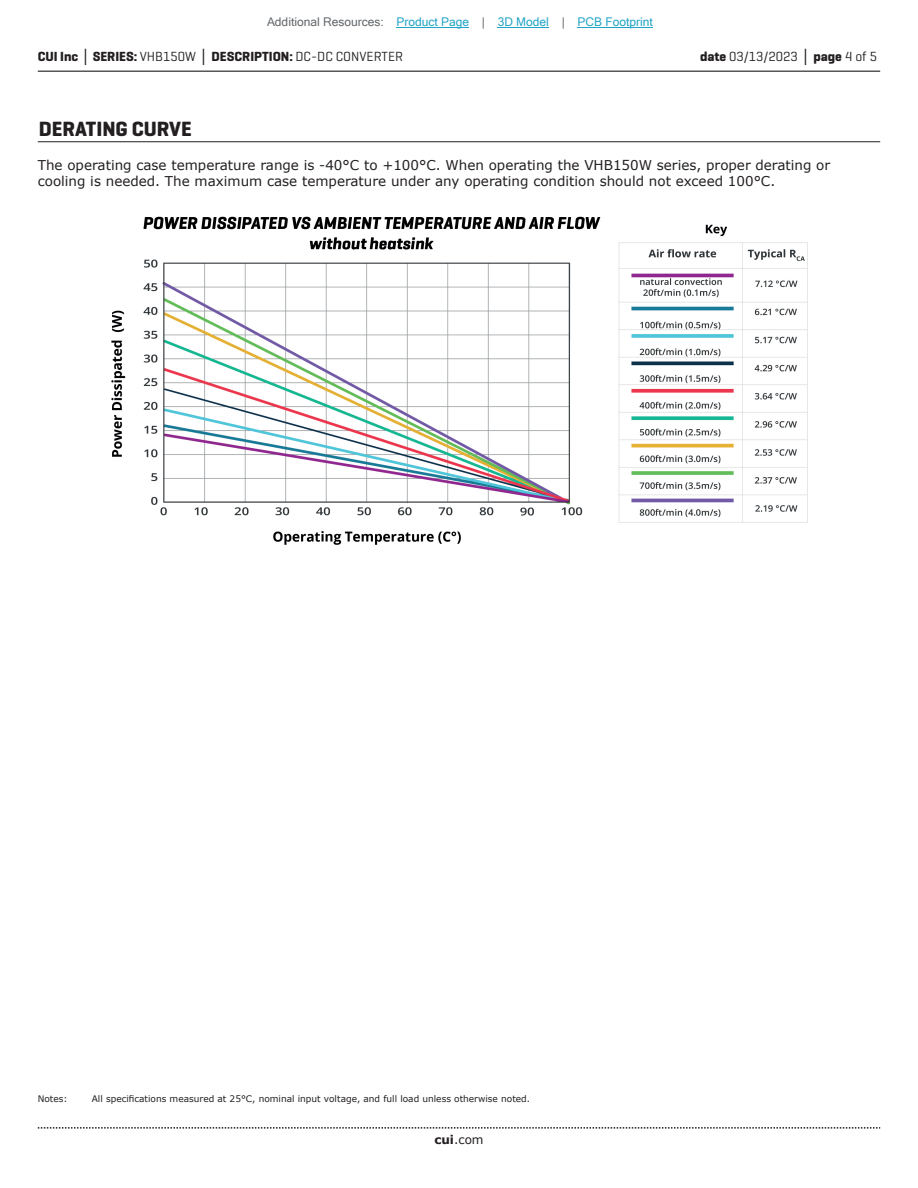
<style>
.page{position:relative;width:918px;height:1188px;background:#fff}
.page>*{position:absolute;margin:0;border:0;box-sizing:border-box;transform-origin:0 0}
.t1{font:700 21px "Geogrotesque";color:#231f20}
.t2{font:13.5px/16.2px "Verdana";color:#231f20}
.t3{font:700 13.5px "Geogrotesque";color:#231f20}
.t4{font:13.5px "Geogrotesque";color:#231f20}
.t5{font:12px "Microsoft Sans Serif";color:#23a4c6}
.t6{font:12px "Verdana";color:#231f20}
.t7{font:9px "Verdana";color:#231f20}
.s1{color:#63676b}
.s2{font-family:"Verdana"}
.s3{font-weight:400}
.s4{font-weight:700}
.s5{font-family:"Verdana";font-weight:700}
</style>
<div class="page">
<hr style="left:38px;top:71px;width:842px;height:1px;background:#231f20">
<svg style="left:38px;top:1127px;width:842px;height:2px"></svg>
<hr style="left:38px;top:141px;width:842px;height:1px;background:#231f20">
<img style="left:111px;top:216px;width:697px;height:329px">
<hr style="left:397px;top:27px;width:72px;height:1px;background:#23a4c6">
<hr style="left:498px;top:27px;width:51px;height:1px;background:#23a4c6">
<hr style="left:578px;top:27px;width:75px;height:1px;background:#23a4c6">
<p class="t5" style="left:267px;top:15px;width:387px"><span class="s1">Additional Resources:</span> Product Page <span class="s1">|</span> 3D Model <span class="s1">|</span> PCB Footprint</p>
<p class="t3" style="left:38px;top:48px;width:367px">CUI Inc <span class="s2">│</span> SERIES: <span class="s3">VHB150W</span> <span class="s2">│</span> DESCRIPTION: <span class="s3">DC-DC CONVERTER</span></p>
<p class="t4" style="left:700px;top:48px;width:179px"><span class="s4">date</span> 03/13/2023 <span class="s5">│</span> <span class="s4">page</span> 4 of 5</p>
<h1 class="t1" style="left:39px;top:116px;width:154px">DERATING CURVE</h1>
<p class="t2" style="left:38px;top:157px;width:794px">The operating case temperature range is -40°C to +100°C. When operating the VHB150W series, proper derating or cooling is needed. The maximum case temperature under any operating condition should not exceed 100°C.</p>
<p class="t7" style="left:38px;top:1093px;width:31px">Notes:</p>
<p class="t7" style="left:92px;top:1093px;width:440px">All specifications measured at 25°C, nominal input voltage, and full load unless otherwise noted.</p>
<p class="t6" style="left:434px;top:1131px;width:51px"><span class="s4">cui</span>.com</p>
</div>
